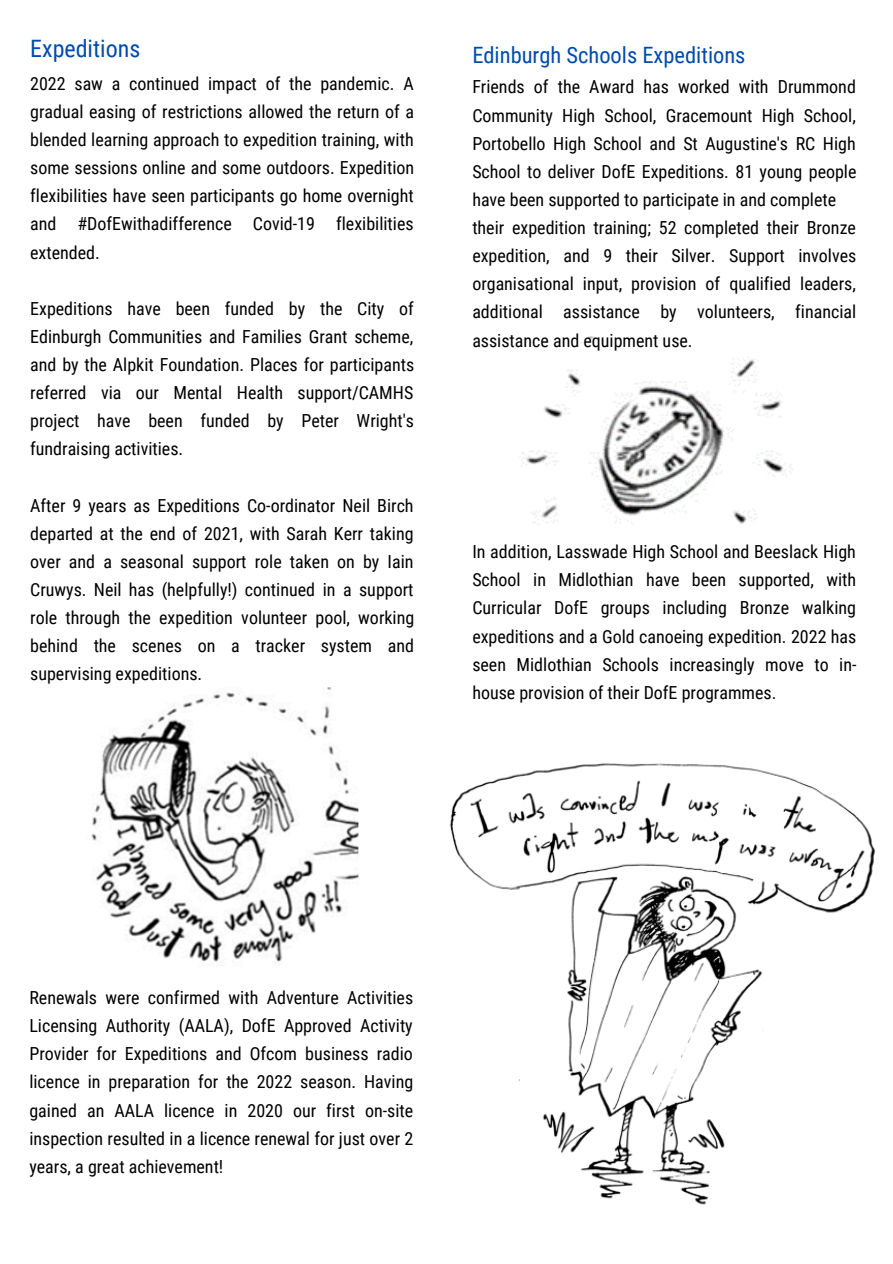
<style>
.page{position:relative;width:893px;height:1264px;background:#fff}
.page>*{position:absolute;margin:0;border:0;box-sizing:border-box;transform-origin:0 0}
.t1{font:24px "Roboto Condensed";color:#004aad}
.t2{font:22.5px "Roboto Condensed";color:#004aad}
.t3{font:18px/28px "Roboto Condensed";color:#000;text-align:justify}
</style>
<div class="page">
<img style="left:91px;top:687px;width:268px;height:275px">
<img style="left:449px;top:763px;width:426px;height:442px">
<img style="left:520px;top:336px;width:273px;height:189px">
<h1 class="t1" style="left:30px;top:35px;width:111px">Expeditions</h1>
<p class="t3" style="left:30px;top:70px;width:385px">2022 saw a continued impact of the pandemic. A gradual easing of restrictions allowed the return of a blended learning approach to expedition training, with some sessions online and some outdoors. Expedition flexibilities have seen participants go home overnight and #DofEwithadifference Covid-19 flexibilities extended.</p>
<p class="t3" style="left:30px;top:294px;width:385px">Expeditions have been funded by the City of Edinburgh Communities and Families Grant scheme, and by the Alpkit Foundation. Places for participants referred via our Mental Health support/CAMHS project have been funded by Peter Wright's fundraising activities.</p>
<p class="t3" style="left:30px;top:491px;width:385px">After 9 years as Expeditions Co-ordinator Neil Birch departed at the end of 2021, with Sarah Kerr taking over and a seasonal support role taken on by Iain Cruwys. Neil has (helpfully!) continued in a support role through the expedition volunteer pool, working behind the scenes on a tracker system and supervising expeditions.</p>
<p class="t2" style="left:472px;top:42px;width:275px">Edinburgh Schools Expeditions</p>
<p class="t3" style="left:472px;top:73px;width:385px;text-align:left">Friends of the Award has worked with Drummond Community High School, Gracemount High School, Portobello High School and St Augustine's RC High School to deliver DofE Expeditions. 81 young people have been supported to participate in and complete their expedition training; 52 completed their Bronze expedition, and 9 their Silver. Support involves organisational input, provision of qualified leaders, additional assistance by volunteers, financial assistance and equipment use.</p>
<p class="t3" style="left:472px;top:538px;width:385px">In addition, Lasswade High School and Beeslack High School in Midlothian have been supported, with Curricular DofE groups including Bronze walking expeditions and a Gold canoeing expedition. 2022 has seen Midlothian Schools increasingly move to in&shy;house provision of their DofE programmes.</p>
<p class="t3" style="left:29px;top:983px;width:385px">Renewals were confirmed with Adventure Activities Licensing Authority (AALA), DofE Approved Activity Provider for Expeditions and Ofcom business radio licence in preparation for the 2022 season. Having gained an AALA licence in 2020 our first on-site inspection resulted in a licence renewal for just over 2 years, a great achievement!</p>
</div>
